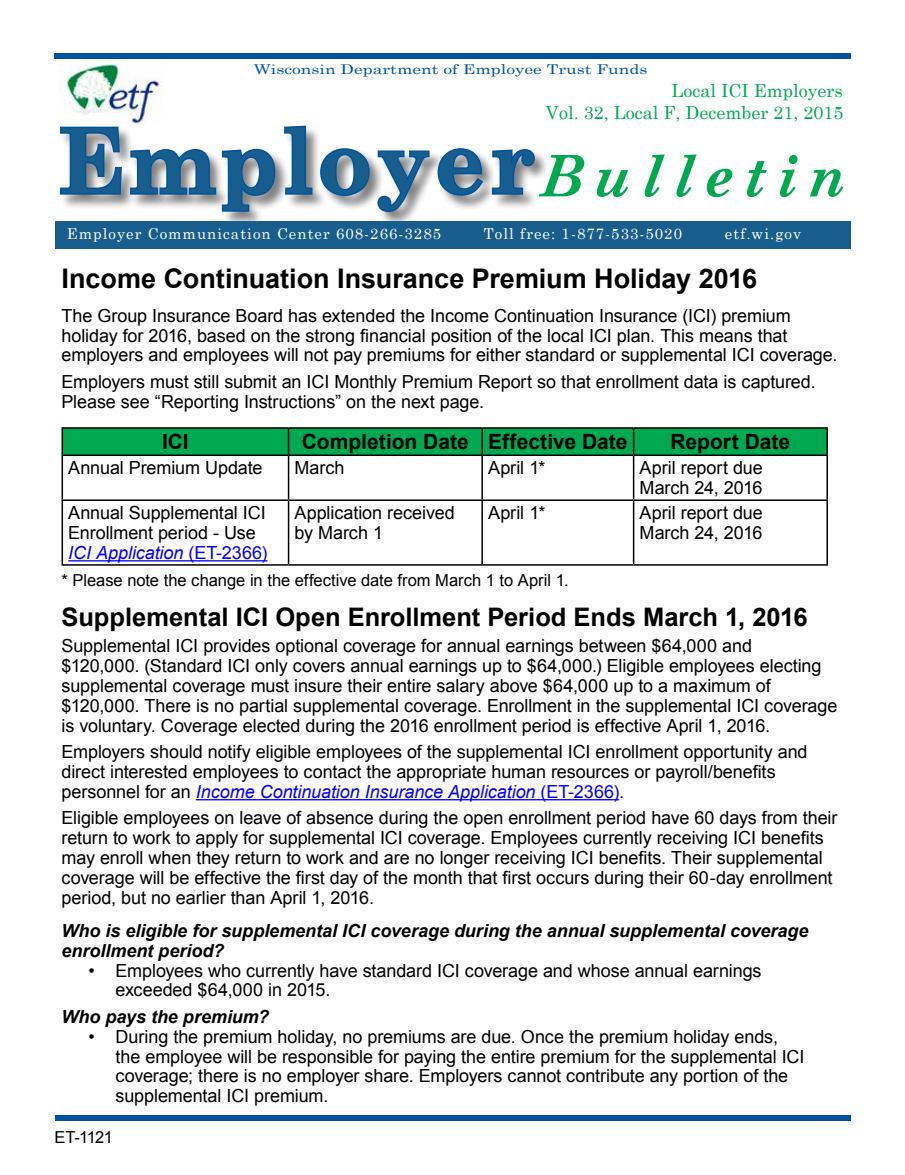
<style>
.page{position:relative;width:905px;height:1175px;background:#fff}
.page>*{position:absolute;margin:0;border:0;box-sizing:border-box;transform-origin:0 0}
.t1{font:700 90px "Century Schoolbook";letter-spacing:.05em;color:#175e8f}
.H2_cc{font:700 27px "Arial";color:#000}
.Body_text_space_afte{font:700 25.5px "Arial";color:#000}
.Body_text_space_afte-2{font:700 21px "Arial";color:#000}
.Body_text_space_afte-3{font:18px/19.8px "Arial";letter-spacing:-.005em;color:#000}
.Body_text_space_afte-4{font:italic 700 18px/19.8px "Arial";color:#000}
.t2{font:18px "Century Schoolbook";color:#00a94f}
.Body_text_space_afte-5{font:italic 18px "Arial";letter-spacing:-.005em;color:#00f}
.Body_text{font:16.5px "Arial";color:#000}
.Numbered_list_INSIDE{font:16.5px "Arial";letter-spacing:-.04em;color:#000}
.t3{font:15px "Century Schoolbook";letter-spacing:.07em;color:#fff}
.t4{font:13.5px "Century Schoolbook";color:#00549e;scale:1.29 1}
.s1{font-style:italic;font-size:57.3px;color:#00a94f}
.s2{font-style:normal}
.s3{font-style:italic;color:#00f}
.s4{color:#00f}
</style>
<div class="page">
<div style="left:54px;top:54px;width:796px;height:5px;background:#00549e"></div>
<div style="left:56px;top:1115px;width:794px;height:5px;background:#00549e"></div>
<div style="left:59px;top:125px;width:490px;height:102px;background:#000;opacity:.5"></div>
<svg style="left:59px;top:125px;width:478px;height:89px"></svg>
<div style="left:56px;top:221px;width:794px;height:27px;background:#175e8f"></div>
<hr style="left:196px;top:799px;width:423px;height:1px;background:#00f">
<hr style="left:62px;top:427px;width:226px;height:2px;background:#000">
<hr style="left:288px;top:427px;width:194px;height:2px;background:#000">
<hr style="left:482px;top:427px;width:151px;height:2px;background:#000">
<hr style="left:633px;top:427px;width:195px;height:2px;background:#000">
<div style="left:62px;top:428px;width:765px;height:26px;background:#00a94f"></div>
<hr style="left:826px;top:429px;width:2px;height:25px;background:#000">
<hr style="left:62px;top:454px;width:226px;height:2px;background:#000">
<hr style="left:62px;top:456px;width:1px;height:43px;background:#000">
<hr style="left:288px;top:454px;width:194px;height:2px;background:#000">
<hr style="left:288px;top:456px;width:1px;height:43px;background:#000">
<hr style="left:482px;top:454px;width:151px;height:2px;background:#000">
<hr style="left:481px;top:456px;width:2px;height:43px;background:#000">
<hr style="left:633px;top:454px;width:195px;height:2px;background:#000">
<hr style="left:633px;top:456px;width:1px;height:43px;background:#000">
<hr style="left:826px;top:456px;width:2px;height:43px;background:#000">
<hr style="left:62px;top:499px;width:226px;height:2px;background:#000">
<hr style="left:62px;top:501px;width:1px;height:63px;background:#000">
<hr style="left:288px;top:499px;width:194px;height:2px;background:#000">
<hr style="left:288px;top:501px;width:1px;height:63px;background:#000">
<hr style="left:482px;top:499px;width:151px;height:2px;background:#000">
<hr style="left:481px;top:501px;width:2px;height:63px;background:#000">
<hr style="left:633px;top:499px;width:195px;height:2px;background:#000">
<hr style="left:633px;top:501px;width:1px;height:63px;background:#000">
<hr style="left:826px;top:501px;width:2px;height:63px;background:#000">
<hr style="left:62px;top:564px;width:226px;height:1px;background:#000">
<hr style="left:288px;top:564px;width:194px;height:1px;background:#000">
<hr style="left:482px;top:564px;width:151px;height:1px;background:#000">
<hr style="left:633px;top:564px;width:195px;height:1px;background:#000">
<hr style="left:68px;top:560px;width:199px;height:1px;background:#00f">
<img style="left:59px;top:61px;width:103px;height:64px">
<p class="t4" style="left:254px;top:58px;width:307px">Wisconsin Department of Employee Trust Funds</p>
<p class="t2" style="left:671px;top:75px;width:173px">Local ICI Employers</p>
<p class="t2" style="left:546px;top:97px;width:299px">Vol. 32, Local F, December 21, 2015</p>
<h1 class="t1" style="left:58px;top:91px;width:794px">Employer<span class="s1">Bulletin</span></h1>
<p class="t3" style="left:67px;top:221px;width:375px">Employer Communication Center 608-266-3285</p>
<p class="t3" style="left:484px;top:221px;width:200px">Toll free: 1-877-533-5020</p>
<p class="t3" style="left:724px;top:221px;width:78px">etf.wi.gov</p>
<p class="H2_cc" style="left:62px;top:260px;width:697px">Income Continuation Insurance Premium Holiday 2016</p>
<p class="Body_text_space_afte-3" style="left:62px;top:305px;width:777px">The Group Insurance Board has extended the Income Continuation Insurance (ICI) premium holiday for 2016, based on the strong financial position of the local ICI plan. This means that employers and employees will not pay premiums for either standard or supplemental ICI coverage.</p>
<p class="Body_text_space_afte-3" style="left:62px;top:371px;width:755px">Employers must still submit an ICI Monthly Premium Report so that enrollment data is captured.<br>Please see “Reporting Instructions” on the next page.</p>
<p class="Body_text_space_afte-2" style="left:162px;top:427px;width:28px">ICI</p>
<p class="Body_text_space_afte-2" style="left:302px;top:427px;width:168px">Completion Date</p>
<p class="Body_text_space_afte-2" style="left:488px;top:427px;width:141px">Effective Date</p>
<p class="Body_text_space_afte-2" style="left:670px;top:427px;width:121px">Report Date</p>
<p class="Body_text_space_afte-3" style="left:68px;top:458px;width:196px">Annual Premium Update</p>
<p class="Body_text_space_afte-3" style="left:294px;top:458px;width:51px">March</p>
<p class="Body_text_space_afte-3" style="left:488px;top:458px;width:59px">April 1*</p>
<p class="Body_text_space_afte-3" style="left:639px;top:458px;width:125px">April report due</p>
<p class="Body_text_space_afte-3" style="left:639px;top:478px;width:124px">March 24, 2016</p>
<p class="Body_text_space_afte-3" style="left:68px;top:503px;width:199px">Annual Supplemental ICI<br>Enrollment period - Use</p>
<p class="Body_text_space_afte-5" style="left:68px;top:541px;width:201px">ICI Application <span class="s2">(ET-2366)</span></p>
<p class="Body_text_space_afte-3" style="left:294px;top:503px;width:162px">Application received by March 1</p>
<p class="Body_text_space_afte-3" style="left:488px;top:503px;width:59px">April 1*</p>
<p class="Body_text_space_afte-3" style="left:639px;top:503px;width:125px">April report due</p>
<p class="Body_text_space_afte-3" style="left:639px;top:523px;width:124px">March 24, 2016</p>
<p class="Body_text" style="left:61px;top:569px;width:508px">* Please note the change in the effective date from March 1 to April 1.</p>
<p class="Body_text_space_afte" style="left:61px;top:599px;width:747px">Supplemental ICI Open Enrollment Period Ends March 1, 2016</p>
<p class="Body_text_space_afte-3" style="left:61px;top:636px;width:777px">Supplemental ICI provides optional coverage for annual earnings between $64,000 and<br>$120,000. (Standard ICI only covers annual earnings up to $64,000.) Eligible employees electing supplemental coverage must insure their entire salary above $64,000 up to a maximum of $120,000. There is no partial supplemental coverage. Enrollment in the supplemental ICI coverage is voluntary. Coverage elected during the 2016 enrollment period is effective April 1, 2016.</p>
<p class="Body_text_space_afte-3" style="left:61px;top:742px;width:747px">Employers should notify eligible employees of the supplemental ICI enrollment opportunity and direct interested employees to contact the appropriate human resources or payroll/benefits personnel for an <span class="s3">Income Continuation Insurance Application</span> <span class="s4">(ET-2366)</span>.</p>
<p class="Body_text_space_afte-3" style="left:61px;top:808px;width:777px">Eligible employees on leave of absence during the open enrollment period have 60 days from their return to work to apply for supplemental ICI coverage. Employees currently receiving ICI benefits may enroll when they return to work and are no longer receiving ICI benefits. Their supplemental coverage will be effective the first day of the month that first occurs during their 60-day enrollment period, but no earlier than April 1, 2016.</p>
<p class="Body_text_space_afte-4" style="left:61px;top:921px;width:748px">Who is eligible for supplemental ICI coverage during the annual supplemental coverage enrollment period?</p>
<p class="Body_text_space_afte-3" style="left:115px;top:960px;width:647px;text-indent:-27px">• Employees who currently have standard ICI coverage and whose annual earnings exceeded $64,000 in 2015.</p>
<p class="Body_text_space_afte-4" style="left:61px;top:1007px;width:209px">Who pays the premium?</p>
<p class="Body_text_space_afte-3" style="left:116px;top:1026px;width:690px;text-indent:-27px">• During the premium holiday, no premiums are due. Once the premium holiday ends, the employee will be responsible for paying the entire premium for the supplemental ICI coverage; there is no employer share. Employers cannot contribute any portion of the supplemental ICI premium.</p>
<p class="Numbered_list_INSIDE" style="left:54px;top:1125px;width:60px">ET-1121</p>
</div>
